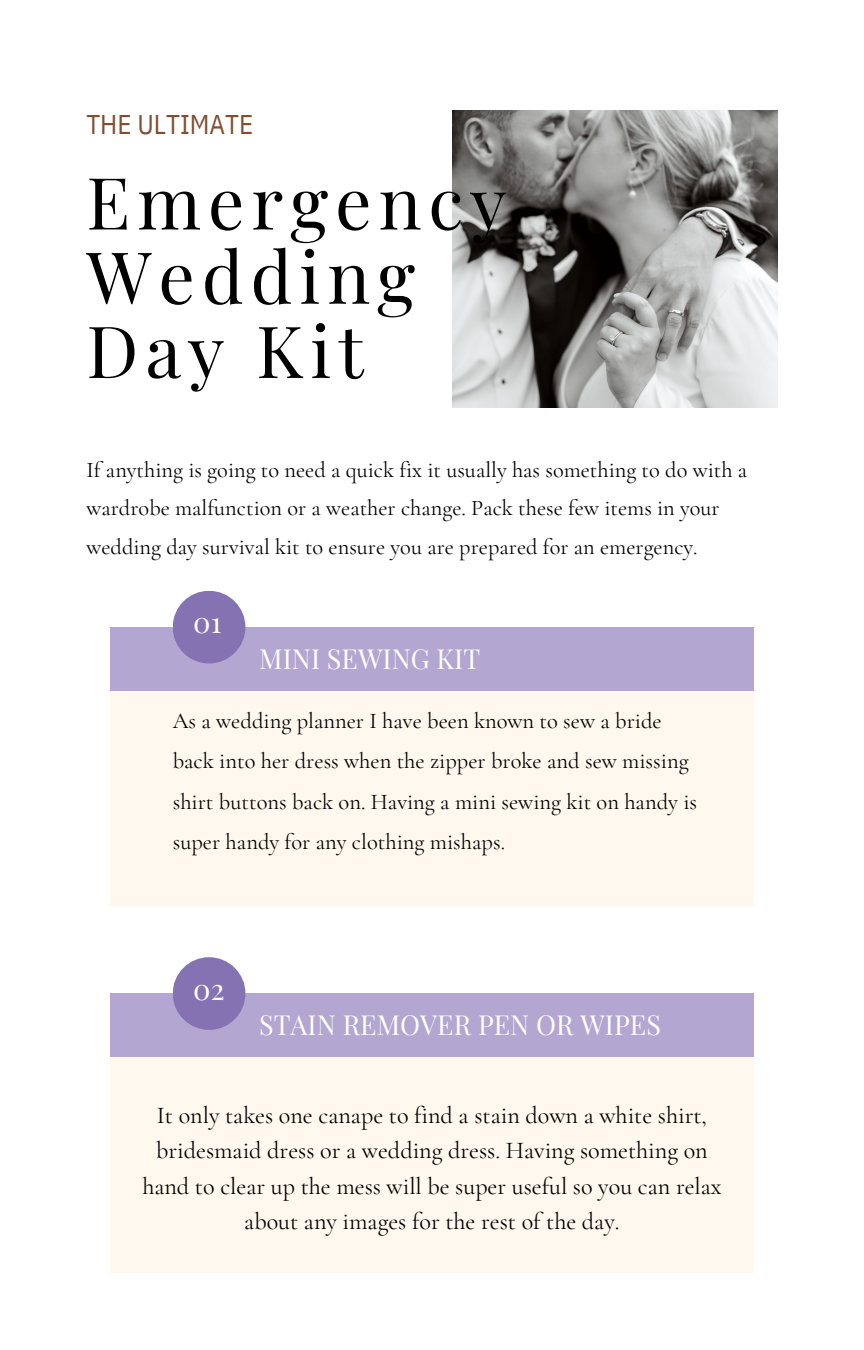
<style>
.page{position:relative;width:864px;height:1350px;background:#fff}
.page>*{position:absolute;margin:0;border:0;box-sizing:border-box;transform-origin:0 0}
.t1{font:72px/74.2px "Playfair Display";letter-spacing:.095em;color:#000}
.t2{font:29.03px "Playfair Display";color:#fff}
.t3{font:27px "Playfair Display";color:#fff}
.t4{font:27px "IBM Plex Sans Cond";color:#7f4e30}
.t5{font:24.07px/35.6px "Cormorant Garamond";color:#000;text-align:center}
.t6{font:22.5px/40.5px "Cormorant Garamond";color:#000}
.t7{font:22.28px/38.7px "Cormorant Garamond";color:#000}
</style>
<div class="page">
<img style="left:452px;top:110px;width:326px;height:297px">
<div style="left:110px;top:686px;width:644px;height:221px;background:#fff8ef"></div>
<div style="left:110px;top:627px;width:643px;height:64px;background:#b3a6d1"></div>
<div style="left:173px;top:591px;width:72px;height:73px;background:#8472b2;border-radius:50%"></div>
<div style="left:110px;top:1052px;width:644px;height:221px;background:#fff8ef"></div>
<div style="left:110px;top:994px;width:643px;height:63px;background:#b3a6d1"></div>
<div style="left:173px;top:957px;width:72px;height:73px;background:#8472b2;border-radius:50%"></div>
<p class="t4" style="left:86px;top:106px;width:168px">THE ULTIMATE</p>
<p class="t1" style="left:86px;top:163px;width:422px">Emergency<br>Wedding<br>Day Kit</p>
<p class="t7" style="left:86px;top:450px;width:662px">If anything is going to need a quick fix it usually has something to do with a wardrobe malfunction or a weather change. Pack these few items in your wedding day survival kit to ensure you are prepared for an emergency.</p>
<p class="t2" style="left:193px;top:602px;width:30px">01</p>
<p class="t3" style="left:259px;top:640px;width:222px">MINI SEWING KIT</p>
<p class="t6" style="left:173px;top:701px;width:526px">As a wedding planner I have been known to sew a bride back into her dress when the zipper broke and sew missing shirt buttons back on. Having a mini sewing kit on handy is super handy for any clothing mishaps.</p>
<p class="t2" style="left:193px;top:968px;width:33px">02</p>
<p class="t3" style="left:259px;top:1006px;width:403px">STAIN REMOVER PEN OR WIPES</p>
<p class="t5" style="left:142px;top:1097px;width:581px">It only takes one canape to find a stain down a white shirt, bridesmaid dress or a wedding dress. Having something on hand to clear up the mess will be super useful so you can relax about any images for the rest of the day.</p>
</div>
